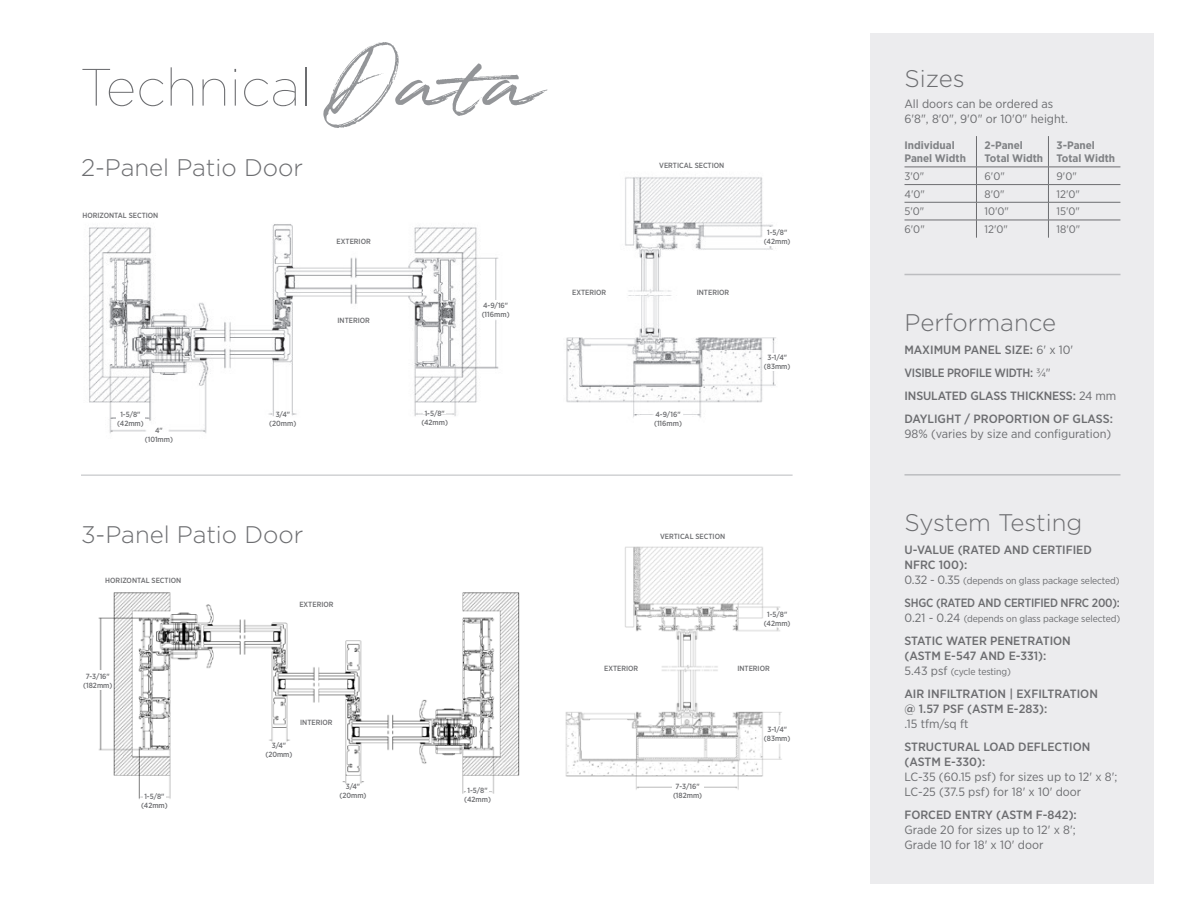
<style>
.page{position:relative;width:1188px;height:918px;background:#fff}
.page>*{position:absolute;margin:0;border:0;box-sizing:border-box;transform-origin:0 0}
.t1{font:94.5px "Quentin";color:#939598}
.t2{font:100 52.5px "Gotham";color:#6c6d70}
.FF_Subheading{font:300 24px "Gotham";color:#6c6d70}
.Subhead_1{font:12px/15px "Gotham Narrow";color:#6c6d70;scale:1.05 1}
.Subhead_1-2{font:500 12px/15px "Gotham Narrow";letter-spacing:-.01em;color:#6c6d70;scale:1.05 1}
.Subhead_1-3{font:500 12px "Gotham Narrow";letter-spacing:-.01em;color:#6c6d70}
.Subhead_1-4{font:700 10.8px/13px "Gotham Narrow";color:#808285;scale:1.05 1}
.Subhead_1-5{font:10.8px "Gotham Narrow";color:#6c6d70;scale:1.05 1}
.Subhead_1-6{font:9.75px "Gotham Narrow";letter-spacing:-.01em;color:#6c6d70}
.FF_Subheading-2{font:500 7.5px/9px "Gotham Narrow";color:#6c6d70;text-align:center}
.s1{font-weight:400}
.s2{font-weight:500}
.s3{font-size:12px}
</style>
<div class="page">
<img style="left:88px;top:224px;width:411px;height:210px">
<img style="left:98px;top:592px;width:422px;height:207px">
<hr style="left:143px;top:795px;width:23px;height:2px;background:#fff">
<img style="left:566px;top:177px;width:210px;height:241px">
<img style="left:565px;top:546px;width:217px;height:244px">
<div style="left:871px;top:34px;width:283px;height:850px;background:#ececee"></div>
<hr style="left:976px;top:136px;width:1px;height:31px;background:#6c6d70">
<hr style="left:1048px;top:136px;width:1px;height:31px;background:#6c6d70">
<hr style="left:904px;top:167px;width:72px;height:1px;background:#6c6d70">
<hr style="left:976px;top:167px;width:72px;height:1px;background:#6c6d70">
<hr style="left:1048px;top:167px;width:72px;height:1px;background:#6c6d70">
<hr style="left:904px;top:184px;width:72px;height:1px;background:#6c6d70">
<hr style="left:976px;top:184px;width:72px;height:1px;background:#6c6d70">
<hr style="left:1048px;top:184px;width:72px;height:1px;background:#6c6d70">
<hr style="left:904px;top:202px;width:72px;height:1px;background:#6c6d70">
<hr style="left:976px;top:202px;width:72px;height:1px;background:#6c6d70">
<hr style="left:1048px;top:202px;width:72px;height:1px;background:#6c6d70">
<hr style="left:904px;top:220px;width:72px;height:1px;background:#6c6d70">
<hr style="left:976px;top:220px;width:72px;height:1px;background:#6c6d70">
<svg style="left:976px;top:168px;width:1px;height:70px"></svg>
<hr style="left:1048px;top:220px;width:72px;height:1px;background:#6c6d70">
<svg style="left:1048px;top:168px;width:1px;height:70px"></svg>
<hr style="left:904px;top:274px;width:216px;height:1px;background:#bcbdc0">
<hr style="left:904px;top:474px;width:216px;height:2px;background:#bcbdc0">
<hr style="left:81px;top:474px;width:712px;height:2px;background:#d1d2d4">
<div style="left:764px;top:353px;width:27px;height:18px;background:#fff"></div>
<div style="left:764px;top:725px;width:27px;height:18px;background:#fff"></div>
<div style="left:480px;top:300px;width:31px;height:19px;background:#fff"></div>
<div style="left:654px;top:411px;width:28px;height:15px;background:#fff"></div>
<div style="left:116px;top:411px;width:29px;height:15px;background:#fff"></div>
<div style="left:763px;top:227px;width:28px;height:19px;background:#fff"></div>
<div style="left:83px;top:671px;width:29px;height:19px;background:#fff"></div>
<div style="left:672px;top:781px;width:31px;height:19px;background:#fff"></div>
<hr style="left:466px;top:790px;width:23px;height:2px;background:#fff">
<hr style="left:423px;top:411px;width:23px;height:3px;background:#fff">
<p class="t2" style="left:81px;top:55px;width:232px">Technical</p>
<p class="FF_Subheading" style="left:81px;top:152px;width:224px">2-Panel Patio Door</p>
<p class="FF_Subheading-2" style="left:82px;top:210px;width:77px">HORIZONTAL SECTION</p>
<p class="t1" style="left:331px;top:21px;width:212px">Data</p>
<p class="FF_Subheading-2" style="left:337px;top:236px;width:36px">EXTERIOR</p>
<p class="FF_Subheading-2" style="left:338px;top:316px;width:34px">INTERIOR</p>
<p class="FF_Subheading-2" style="left:482px;top:300px;width:29px;text-align:left">4-9/16" (116mm)</p>
<p class="FF_Subheading-2" style="left:659px;top:161px;width:67px">VERTICAL SECTION</p>
<p class="FF_Subheading-2" style="left:572px;top:288px;width:36px">EXTERIOR</p>
<p class="FF_Subheading-2" style="left:697px;top:288px;width:34px">INTERIOR</p>
<p class="FF_Subheading-2" style="left:117px;top:409px;width:28px">1-5/8" (42mm)</p>
<p class="FF_Subheading-2" style="left:145px;top:426px;width:30px">4" (101mm)</p>
<p class="FF_Subheading-2" style="left:269px;top:409px;width:29px">3/4" (20mm)</p>
<p class="FF_Subheading-2" style="left:421px;top:409px;width:28px">1-5/8" (42mm)</p>
<p class="FF_Subheading-2" style="left:654px;top:409px;width:29px;text-align:left">4-9/16" (116mm)</p>
<p class="FF_Subheading-2" style="left:764px;top:228px;width:28px">1-5/8" (42mm)</p>
<p class="FF_Subheading-2" style="left:764px;top:353px;width:28px">3-1/4" (83mm)</p>
<p class="FF_Subheading" style="left:81px;top:519px;width:224px">3-Panel Patio Door</p>
<p class="FF_Subheading-2" style="left:105px;top:576px;width:77px">HORIZONTAL SECTION</p>
<p class="FF_Subheading-2" style="left:83px;top:672px;width:31px">7-3/16" (182mm)</p>
<p class="FF_Subheading-2" style="left:141px;top:791px;width:28px">1-5/8" (42mm)</p>
<p class="FF_Subheading-2" style="left:299px;top:600px;width:36px">EXTERIOR</p>
<p class="FF_Subheading-2" style="left:265px;top:740px;width:29px">3/4" (20mm)</p>
<p class="FF_Subheading-2" style="left:300px;top:718px;width:34px">INTERIOR</p>
<p class="FF_Subheading-2" style="left:339px;top:782px;width:29px">3/4" (20mm)</p>
<p class="FF_Subheading-2" style="left:464px;top:786px;width:28px">1-5/8" (42mm)</p>
<p class="FF_Subheading-2" style="left:660px;top:532px;width:67px">VERTICAL SECTION</p>
<p class="FF_Subheading-2" style="left:764px;top:610px;width:28px">1-5/8" (42mm)</p>
<p class="FF_Subheading-2" style="left:604px;top:664px;width:36px">EXTERIOR</p>
<p class="FF_Subheading-2" style="left:737px;top:664px;width:34px">INTERIOR</p>
<p class="FF_Subheading-2" style="left:673px;top:782px;width:31px">7-3/16" (182mm)</p>
<p class="FF_Subheading-2" style="left:764px;top:725px;width:28px">3-1/4" (83mm)</p>
<p class="FF_Subheading" style="left:904px;top:63px;width:62px">Sizes</p>
<p class="Subhead_1" style="left:904px;top:96px;width:157px">All doors can be ordered as<br>6'8", 8'0", 9'0" or 10'0" height.</p>
<p class="Subhead_1-4" style="left:904px;top:139px;width:60px">Individual<br>Panel Width</p>
<p class="Subhead_1-4" style="left:985px;top:139px;width:57px">2-Panel<br>Total Width</p>
<p class="Subhead_1-4" style="left:1057px;top:139px;width:57px">3-Panel<br>Total Width</p>
<p class="Subhead_1-5" style="left:904px;top:170px;width:20px">3'0"</p>
<p class="Subhead_1-5" style="left:985px;top:170px;width:21px">6'0"</p>
<p class="Subhead_1-5" style="left:1057px;top:170px;width:21px">9'0"</p>
<p class="Subhead_1-5" style="left:904px;top:187px;width:21px">4'0"</p>
<p class="Subhead_1-5" style="left:985px;top:187px;width:21px">8'0"</p>
<p class="Subhead_1-5" style="left:1057px;top:187px;width:24px">12'0"</p>
<p class="Subhead_1-5" style="left:904px;top:205px;width:20px">5'0"</p>
<p class="Subhead_1-5" style="left:985px;top:205px;width:25px">10'0"</p>
<p class="Subhead_1-5" style="left:1057px;top:205px;width:24px">15'0"</p>
<p class="Subhead_1-5" style="left:904px;top:223px;width:21px">6'0"</p>
<p class="Subhead_1-5" style="left:985px;top:223px;width:24px">12'0"</p>
<p class="Subhead_1-5" style="left:1057px;top:223px;width:24px">18'0"</p>
<p class="FF_Subheading" style="left:904px;top:307px;width:153px">Performance</p>
<p class="Subhead_1-2" style="left:904px;top:342px;width:162px">MAXIMUM PANEL SIZE: <span class="s1">6' x 10'</span></p>
<p class="Subhead_1-3" style="left:904px;top:365px;width:148px">VISIBLE PROFILE WIDTH: <span class="s1">¾"</span></p>
<p class="Subhead_1-2" style="left:904px;top:388px;width:203px">INSULATED GLASS THICKNESS: <span class="s1">24 mm</span></p>
<p class="Subhead_1" style="left:904px;top:411px;width:200px"><span class="s2">DAYLIGHT / PROPORTION OF GLASS:<br></span>98% (varies by size and configuration)</p>
<p class="FF_Subheading" style="left:904px;top:507px;width:179px">System Testing</p>
<p class="Subhead_1-2" style="left:904px;top:542px;width:180px">U-VALUE (RATED AND CERTIFIED<br>NFRC 100):</p>
<p class="Subhead_1-6" style="left:904px;top:575px;width:217px"><span class="s3">0.32 - 0.35</span> (depends on glass package selected)</p>
<p class="Subhead_1-3" style="left:904px;top:595px;width:217px">SHGC (RATED AND CERTIFIED NFRC 200):</p>
<p class="Subhead_1-6" style="left:904px;top:613px;width:217px"><span class="s3">0.21 - 0.24</span> (depends on glass package selected)</p>
<p class="Subhead_1-2" style="left:904px;top:633px;width:160px">STATIC WATER PENETRATION (ASTM E-547 AND E-331):</p>
<p class="Subhead_1-6" style="left:904px;top:666px;width:108px"><span class="s3">5.43 psf</span> (cycle testing)</p>
<p class="Subhead_1-2" style="left:904px;top:686px;width:186px">AIR INFILTRATION | EXFILTRATION @ 1.57 PSF (ASTM E-283):<br><span class="s1">.15 tfm/sq ft</span></p>
<p class="Subhead_1" style="left:904px;top:739px;width:204px"><span class="s2">STRUCTURAL LOAD DEFLECTION (ASTM E-330):<br></span>LC-35 (60.15 psf) for sizes up to 12' x 8';<br>LC-25 (37.5 psf) for 18' x 10' door</p>
<p class="Subhead_1" style="left:904px;top:808px;width:166px;text-align:justify"><span class="s2">FORCED ENTRY (ASTM F-842):<br></span>Grade 20 for sizes up to 12' x 8'; Grade 10 for 18' x 10' door</p>
</div>
